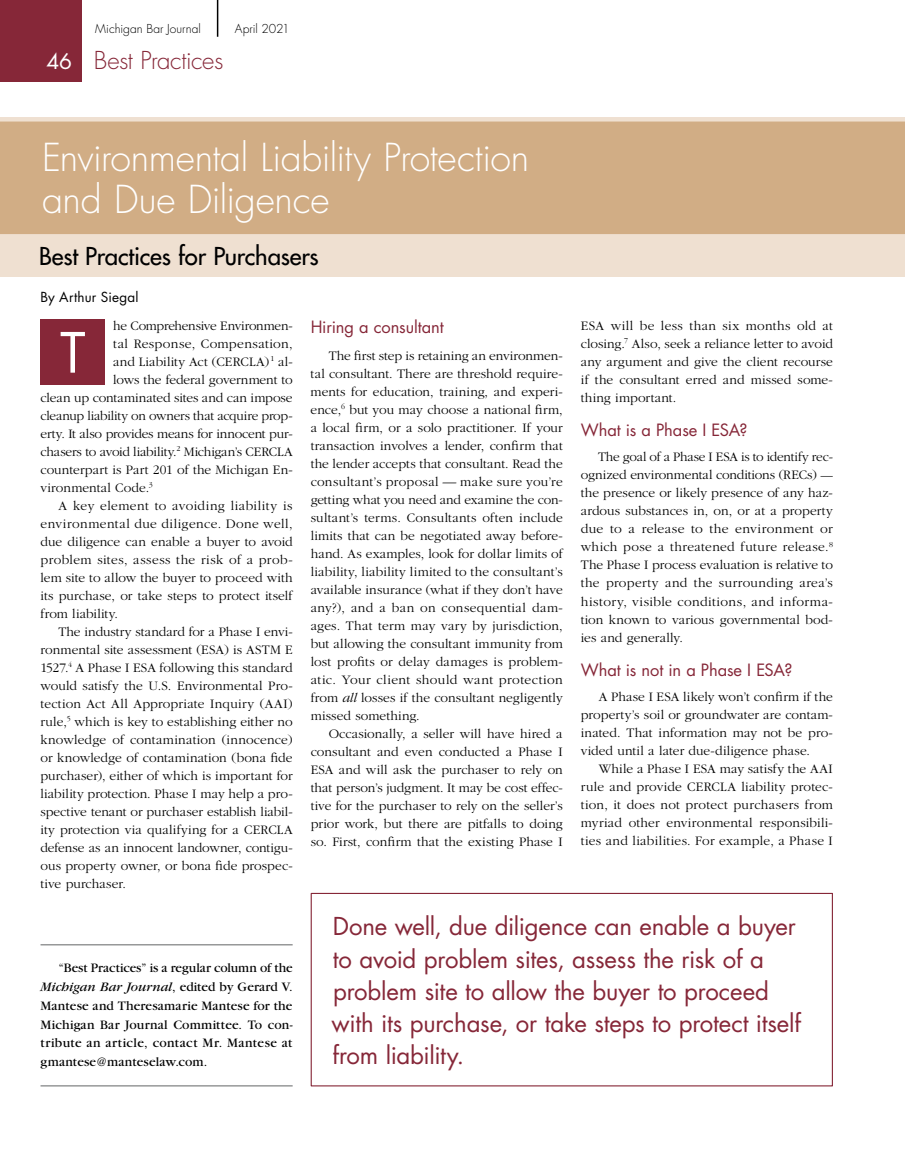
<style>
.page{position:relative;width:905px;height:1175px;background:#fff}
.page>*{position:absolute;margin:0;border:0;box-sizing:border-box;transform-origin:0 0}
.t1{font:54px "Futura";color:#fff}
.t2{font:300 37.5px/42px "Futura";letter-spacing:-.01em;color:#fff}
.t3{font:24px/32.2px "Futura";letter-spacing:-.01em;color:#862738}
.t4{font:24px "Futura";letter-spacing:-.005em;color:#000}
.t5{font:300 24px "Futura";letter-spacing:-.015em;color:#862738}
.t6{font:16.5px "Futura";letter-spacing:-.01em;color:#862738}
.t7{font:300 13.5px/18px "Garamond";letter-spacing:.005em;color:#000;text-align:justify}
.t8{font:13.5px/18.8px "Garamond";letter-spacing:.02em;color:#000;text-align:justify}
.t9{font:300 13.5px "Garamond";letter-spacing:-.015em;color:#000}
.t10{font:300 13.5px "Garamond";letter-spacing:.03em;color:#000}
.t11{font:300 13.5px "Garamond";letter-spacing:.025em;color:#000}
.t12{font:300 13.5px "Garamond";letter-spacing:-.02em;color:#000}
.t13{font:13.5px "Futura";letter-spacing:.015em;color:#000}
.t14{font:300 12px "Futura";color:#000}
.s1{font-weight:400;font-size:21px;color:#fff}
.s2{font-style:italic}
.s3{font-size:12px}
</style>
<div class="page">
<div style="left:0;top:0;width:82px;height:82px;background:#862738"></div>
<hr style="left:217px;top:0;width:1px;height:37px;background:#000">
<div style="left:0;top:234px;width:904px;height:42px;background:#efe0d1"></div>
<div style="left:0;top:117px;width:904px;height:117px;background:#d1ad85"></div>
<div style="left:40px;top:319px;width:65px;height:65px;background:#862738"></div>
<hr style="left:40px;top:944px;width:252px;height:1px;background:#636466">
<hr style="left:40px;top:1085px;width:252px;height:1px;background:#636466">
<div style="left:310px;top:892px;width:522px;height:194px;border:1px solid #862738"></div>
<p class="t14" style="left:95px;top:21px;width:107px">Michigan Bar Journal</p>
<p class="t14" style="left:235px;top:21px;width:56px">April 2021</p>
<h3 class="t5" style="left:46px;top:45px;width:178px"><span class="s1">46</span> Best Practices</h3>
<h2 class="t2" style="left:42px;top:137px;width:488px">Environmental Liability Protection and Due Diligence</h2>
<h3 class="t4" style="left:39px;top:240px;width:281px">Best Practices for Purchasers</h3>
<p class="t13" style="left:40px;top:287px;width:99px">By Arthur Siegal</p>
<p class="t12" style="left:113px;top:318px;width:181px">he Comprehensive Environmen-</p>
<p class="t11" style="left:113px;top:336px;width:181px">tal Response, Compensation,</p>
<p class="t7" style="left:113px;top:353px;width:181px">and Liability Act (CERCLA)<sup>1</sup> al-</p>
<p class="t7" style="left:113px;top:371px;width:181px">lows the federal government to</p>
<p class="t7" style="left:40px;top:389px;width:253px">clean up contaminated sites and can impose</p>
<p class="t9" style="left:40px;top:408px;width:254px">cleanup liability on owners that acquire prop-</p>
<p class="t9" style="left:40px;top:426px;width:254px">erty. It also provides means for innocent pur-</p>
<p class="t9" style="left:40px;top:444px;width:253px">chasers to avoid liability.<sup>2</sup> Michigan’s CERCLA</p>
<p class="t7" style="left:40px;top:461px;width:254px">counterpart is Part 201 of the Michigan En-</p>
<p class="t7" style="left:40px;top:479px;width:114px">vironmental Code.<sup>3</sup></p>
<p class="t11" style="left:58px;top:498px;width:236px">A key element to avoiding liability is</p>
<p class="t10" style="left:41px;top:516px;width:253px">environmental due diligence. Done well,</p>
<p class="t7" style="left:41px;top:533px;width:254px">due diligence can enable a buyer to avoid</p>
<p class="t10" style="left:41px;top:552px;width:254px">problem sites, assess the risk of a prob-</p>
<p class="t7" style="left:41px;top:569px;width:254px">lem site to allow the buyer to proceed with</p>
<p class="t7" style="left:41px;top:587px;width:254px">its purchase, or take steps to protect itself</p>
<p class="t7" style="left:41px;top:605px;width:79px">from liability.</p>
<p class="t7" style="left:58px;top:623px;width:235px">The industry standard for a Phase I envi-</p>
<p class="t7" style="left:40px;top:641px;width:254px">ronmental site assessment (ESA) is ASTM E</p>
<p class="t7" style="left:40px;top:659px;width:254px">1527.<sup>4</sup> A Phase I ESA following this standard</p>
<p class="t7" style="left:41px;top:677px;width:254px">would satisfy the U.S. Environmental Pro-</p>
<p class="t7" style="left:41px;top:695px;width:253px">tection Act All Appropriate Inquiry (AAI)</p>
<p class="t7" style="left:41px;top:713px;width:254px">rule,<sup>5</sup> which is key to establishing either no</p>
<p class="t7" style="left:41px;top:731px;width:253px">knowledge of contamination (innocence)</p>
<p class="t7" style="left:41px;top:749px;width:254px">or knowledge of contamination (bona fide</p>
<p class="t7" style="left:41px;top:767px;width:253px">purchaser), either of which is important for</p>
<p class="t7" style="left:41px;top:785px;width:254px">liability protection. Phase I may help a pro-</p>
<p class="t7" style="left:41px;top:803px;width:254px">spective tenant or purchaser establish liabil-</p>
<p class="t7" style="left:41px;top:821px;width:253px">ity protection via qualifying for a CERCLA</p>
<p class="t7" style="left:41px;top:839px;width:254px">defense as an innocent landowner, contigu-</p>
<p class="t7" style="left:41px;top:857px;width:254px">ous property owner, or bona fide prospec-</p>
<p class="t7" style="left:41px;top:875px;width:87px">tive purchaser.</p>
<h1 class="t1" style="left:60px;top:315px;width:27px">T</h1>
<p class="t8" style="left:40px;top:958px;width:254px;text-indent:18px">“Best Practices” is a regular column of the <span class="s2">Michigan Bar Journal</span>, edited by Gerard V.<br>Mantese and Theresamarie Mantese for the Michigan Bar Journal Committee. To con&shy;tribute an article, contact Mr. Mantese at gmantese@manteselaw.com.</p>
<p class="t6" style="left:310px;top:315px;width:134px">Hiring a consultant</p>
<p class="t7" style="left:310px;top:346px;width:254px;text-indent:18px">The first step is retaining an environmen&shy;tal consultant. There are threshold require&shy;ments for education, training, and experi&shy;ence,<sup>6</sup> but you may choose a national firm, a local firm, or a solo practitioner. If your transaction involves a lender, confirm that the lender accepts that consultant. Read the consultant’s proposal — make sure you’re getting what you need and examine the con&shy;sultant’s terms. Consultants often include limits that can be negotiated away before&shy;hand. As examples, look for dollar limits of liability, liability limited to the consultant’s available insurance (what if they don’t have any?), and a ban on consequential dam&shy;ages. That term may vary by jurisdiction, but allowing the consultant immunity from lost profits or delay damages is problem&shy;atic. Your client should want protection from <span class="s2">all</span> losses if the consultant negligently missed something.</p>
<p class="t7" style="left:310px;top:724px;width:254px;text-indent:18px">Occasionally, a seller will have hired a consultant and even conducted a Phase I ESA and will ask the purchaser to rely on that person’s judgment. It may be cost effec&shy;tive for the purchaser to rely on the seller’s prior work, but there are pitfalls to doing so. First, confirm that the existing Phase I</p>
<p class="t7" style="left:580px;top:317px;width:254px">ESA will be less than six months old at closing.<sup>7</sup> Also, seek a reliance letter to avoid any argument and give the client recourse if the consultant erred and missed some&shy;thing important.</p>
<p class="t6" style="left:580px;top:419px;width:168px">What is a Phase I ESA?</p>
<p class="t7" style="left:580px;top:448px;width:254px;text-indent:17px">The goal of a Phase I ESA is to identify rec&shy;ognized environmental conditions (RECs) <span class="s3">— </span>the presence or likely presence of any haz&shy;ardous substances in, on, or at a property due to a release to the environment or which pose a threatened future release.<sup>8<br></sup>The Phase I process evaluation is relative to the property and the surrounding area’s history, visible conditions, and informa&shy;tion known to various governmental bod&shy;ies and generally.</p>
<p class="t6" style="left:580px;top:658px;width:213px">What is not in a Phase I ESA?</p>
<p class="t7" style="left:581px;top:688px;width:254px;text-indent:18px">A Phase I ESA likely won’t confirm if the property’s soil or groundwater are contam&shy;inated. That information may not be pro&shy;vided until a later due-diligence phase.</p>
<p class="t7" style="left:581px;top:760px;width:254px;text-indent:18px">While a Phase I ESA may satisfy the AAI rule and provide CERCLA liability protec&shy;tion, it does not protect purchasers from myriad other environmental responsibili&shy;ties and liabilities. For example, a Phase I</p>
<h3 class="t3" style="left:331px;top:910px;width:471px">Done well, due diligence can enable a buyer to avoid problem sites, assess the risk of a problem site to allow the buyer to proceed with its purchase, or take steps to protect itself from liability.</h3>
</div>
